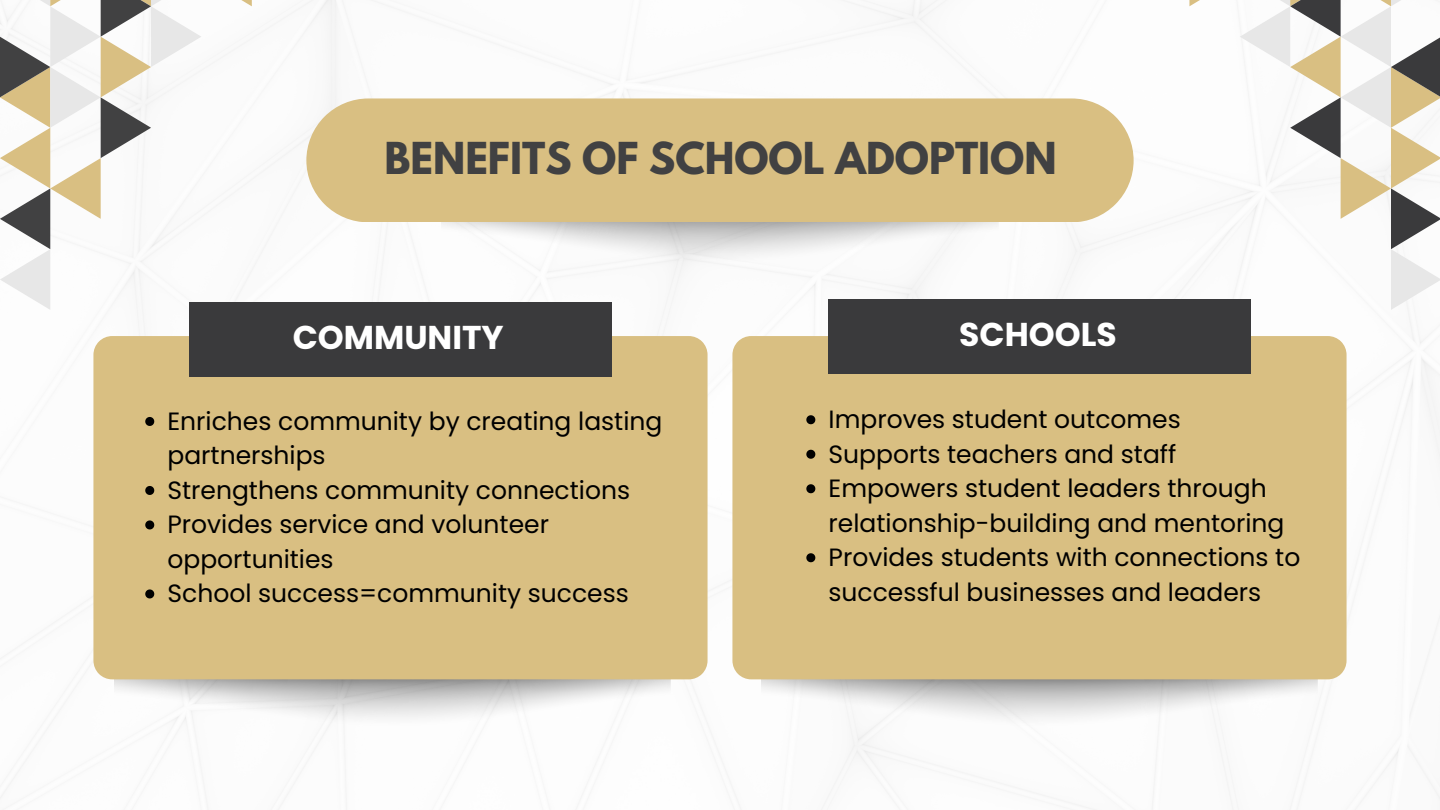
<style>
.page{position:relative;width:1440px;height:810px;background:#fff}
.page>*{position:absolute;margin:0;border:0;box-sizing:border-box;transform-origin:0 0}
.t1{font:700 39px "League Spartan";color:#414142}
.t2{font:700 33px "Poppins";color:#fff}
.t3{font:25px/34.5px "Poppins";color:#000}
</style>
<div class="page">
<div style="left:93px;top:336px;width:615px;height:343px;background:#d9bf82"></div>
<div style="left:732px;top:336px;width:615px;height:343px;background:#d9bf82"></div>
<div style="left:189px;top:302px;width:423px;height:74px;background:#3a3a3c"></div>
<div style="left:828px;top:299px;width:423px;height:74px;background:#3a3a3c"></div>
<div style="left:306px;top:98px;width:827px;height:124px;background:#d9bf82"></div>
<svg style="left:0;top:0;width:252px;height:310px"></svg>
<svg style="left:1190px;top:0;width:250px;height:310px"></svg>
<svg style="left:145px;top:417px;width:9px;height:9px"></svg>
<svg style="left:145px;top:486px;width:9px;height:9px"></svg>
<svg style="left:145px;top:520px;width:9px;height:9px"></svg>
<svg style="left:145px;top:589px;width:9px;height:9px"></svg>
<svg style="left:806px;top:415px;width:9px;height:9px"></svg>
<svg style="left:806px;top:450px;width:9px;height:9px"></svg>
<svg style="left:806px;top:484px;width:9px;height:9px"></svg>
<svg style="left:806px;top:553px;width:9px;height:9px"></svg>
<h1 class="t1" style="left:385px;top:139px;width:674px">BENEFITS OF SCHOOL ADOPTION</h1>
<p class="t2" style="left:293px;top:314px;width:213px">COMMUNITY</p>
<h2 class="t2" style="left:959px;top:311px;width:159px">SCHOOLS</h2>
<h2 class="t3" style="left:168px;top:404px;width:496px">Enriches community by creating lasting partnerships</h2>
<p class="t3" style="left:168px;top:473px;width:464px">Strengthens community connections</p>
<p class="t3" style="left:168px;top:507px;width:383px">Provides service and volunteer opportunities</p>
<p class="t3" style="left:168px;top:576px;width:463px">School success=community success</p>
<p class="t3" style="left:829px;top:402px;width:354px">Improves student outcomes</p>
<p class="t3" style="left:829px;top:437px;width:349px">Supports teachers and staff</p>
<p class="t3" style="left:829px;top:471px;width:457px">Empowers student leaders through relationship-building and mentoring</p>
<p class="t3" style="left:829px;top:540px;width:473px">Provides students with connections to successful businesses and leaders</p>
</div>
